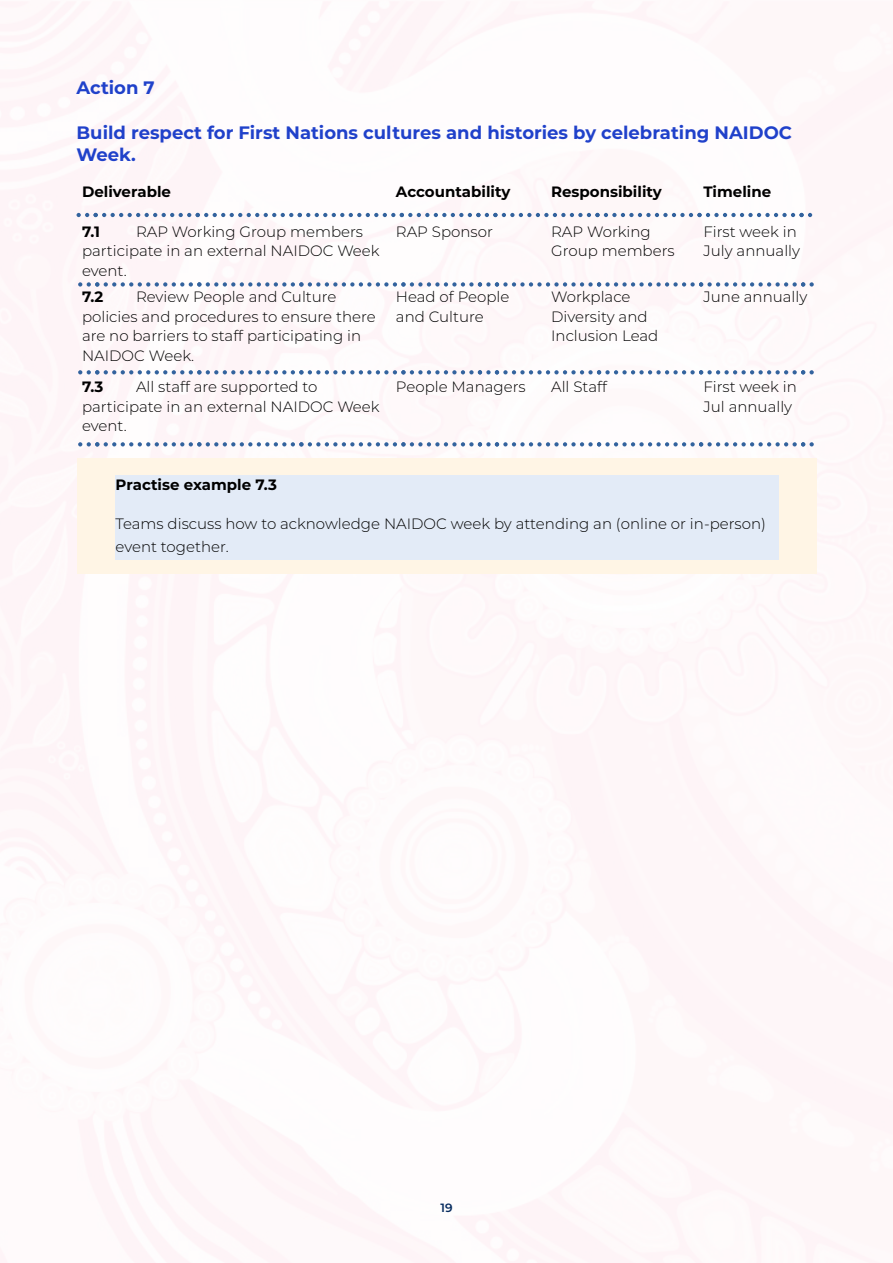
<style>
.page{position:relative;width:893px;height:1263px;background:#fff}
.page>*{position:absolute;margin:0;border:0;box-sizing:border-box;transform-origin:0 0}
.t1{font:700 18px/22.5px "Montserrat";color:#2041ca}
.inside_blue_box{font:300 15px/19.5px "Montserrat";color:#000}
.inside_blue_box-2{font:700 15px "Montserrat";color:#000}
.t2{font:600 12px "Montserrat";color:#062b5f}
</style>
<div class="page">
<div style="left:77px;top:458px;width:739px;height:116px;background:#fff5e5"></div>
<div style="left:116px;top:475px;width:663px;height:85px;background:#e3ebf7"></div>
<svg style="left:77px;top:213px;width:735px;height:4px"></svg>
<svg style="left:78px;top:282px;width:736px;height:5px"></svg>
<svg style="left:78px;top:370px;width:736px;height:4px"></svg>
<svg style="left:78px;top:442px;width:736px;height:4px"></svg>
<p class="t1" style="left:77px;top:75px;width:80px">Action 7</p>
<p class="t1" style="left:77px;top:120px;width:717px">Build respect for First Nations cultures and histories by celebrating NAIDOC<br>Week.</p>
<p class="inside_blue_box-2" style="left:82px;top:181px;width:91px">Deliverable</p>
<p class="inside_blue_box-2" style="left:396px;top:181px;width:116px">Accountability</p>
<p class="inside_blue_box-2" style="left:551px;top:181px;width:112px">Responsibility</p>
<p class="inside_blue_box-2" style="left:703px;top:181px;width:69px">Timeline</p>
<p class="inside_blue_box-2" style="left:82px;top:220px;width:20px">7.1</p>
<p class="inside_blue_box" style="left:82px;top:221px;width:299px;text-indent:54px">RAP Working Group members participate in an external NAIDOC Week event.</p>
<p class="inside_blue_box" style="left:396px;top:221px;width:98px">RAP Sponsor</p>
<p class="inside_blue_box" style="left:551px;top:221px;width:125px">RAP Working<br>Group members</p>
<p class="inside_blue_box" style="left:703px;top:221px;width:98px">First week in<br>July annually</p>
<p class="inside_blue_box-2" style="left:82px;top:286px;width:23px">7.2</p>
<p class="inside_blue_box" style="left:82px;top:287px;width:295px;text-indent:54px">Review People and Culture policies and procedures to ensure there are no barriers to staff participating in<br>NAIDOC Week.</p>
<p class="inside_blue_box" style="left:396px;top:287px;width:115px">Head of People and Culture</p>
<p class="inside_blue_box" style="left:551px;top:287px;width:109px">Workplace<br>Diversity and<br>Inclusion Lead</p>
<p class="inside_blue_box" style="left:703px;top:287px;width:105px">June annually</p>
<p class="inside_blue_box-2" style="left:82px;top:376px;width:23px">7.3</p>
<p class="inside_blue_box" style="left:82px;top:377px;width:299px;text-indent:54px">All staff are supported to participate in an external NAIDOC Week event.</p>
<p class="inside_blue_box" style="left:396px;top:377px;width:131px">People Managers</p>
<p class="inside_blue_box" style="left:551px;top:377px;width:57px">All Staff</p>
<p class="inside_blue_box" style="left:703px;top:377px;width:95px">First week in<br>Jul annually</p>
<p class="inside_blue_box-2" style="left:116px;top:473px;width:163px">Practise example 7.3</p>
<p class="inside_blue_box" style="left:116px;top:512px;width:652px;line-height:22.5px">Teams discuss how to acknowledge NAIDOC week by attending an (online or in-person) event together.</p>
<p class="t2" style="left:440px;top:1199px;width:14px">19</p>
</div>
